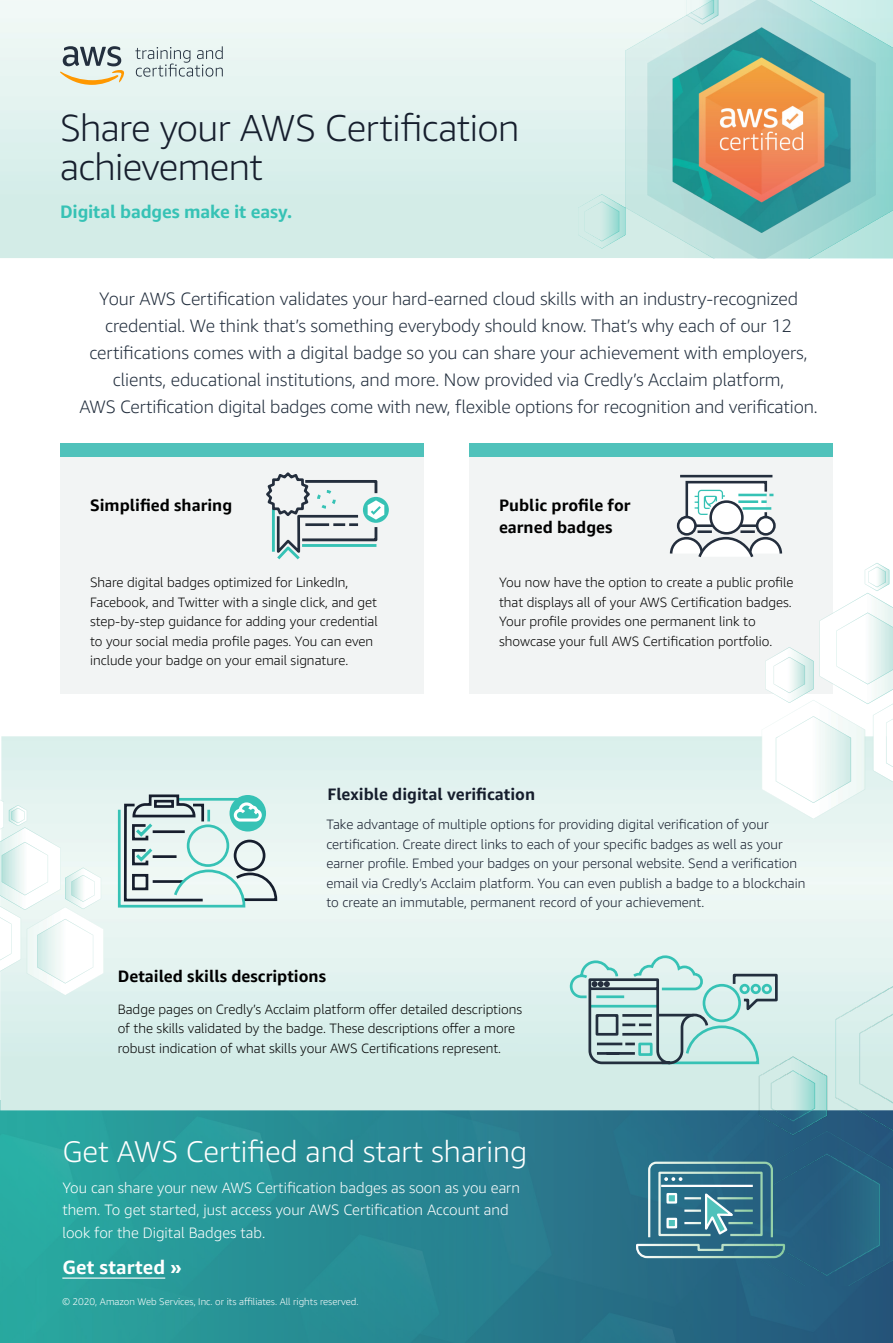
<style>
.page{position:relative;width:893px;height:1343px;background:#fff}
.page>*{position:absolute;margin:0;border:0;box-sizing:border-box;transform-origin:0 0}
.t1{font:300 37.5px/39px "Amazon Ember";letter-spacing:-.015em;color:#161e2d}
.t2{font:300 30px "Amazon Ember";color:#fff}
.t3{font:700 19.35px "Amazon Ember";letter-spacing:.01em;color:#fff}
.t4{font:300 18px/27px "Amazon Ember";letter-spacing:-.005em;color:#232f3e;text-align:center}
.t5{font:700 18px "Amazon Ember";letter-spacing:-.01em;color:#36c2b5}
.t6{font:700 16.5px/22.5px "Amazon Ember";color:#000}
.t7{font:700 16.5px "Amazon Ember";color:#161e2d}
.t8{font:300 15px/22.5px "Amazon Ember";color:#fff}
.t9{font:300 13.5px/19.5px "Amazon Ember";color:#000}
.t10{font:300 13.5px/19.5px "Amazon Ember";color:#161e2d}
.t11{font:300 9.75px "Amazon Ember";color:#fff}
</style>
<div class="page">
<svg style="left:0;top:1100px;width:892px;height:242px;background:#2f8c96"></svg>
<div style="left:60px;top:450px;width:364px;height:244px;background:#f2f4f4"></div>
<div style="left:60px;top:444px;width:364px;height:13px;background:#50c2bb"></div>
<div style="left:469px;top:450px;width:363px;height:244px;background:#f2f4f4"></div>
<div style="left:469px;top:444px;width:363px;height:13px;background:#50c2bb"></div>
<svg style="left:363px;top:497px;width:26px;height:26px"></svg>
<svg style="left:266px;top:472px;width:118px;height:88px"></svg>
<div style="left:678px;top:517px;width:17px;height:17px;background:#fff;border-radius:50%"></div>
<div style="left:676px;top:516px;width:20px;height:19px;border:3px solid #242e3d;border-radius:50%"></div>
<div style="left:757px;top:517px;width:17px;height:17px;background:#fff;border-radius:50%"></div>
<div style="left:755px;top:516px;width:20px;height:19px;border:3px solid #242e3d;border-radius:50%"></div>
<hr style="left:680px;top:475px;width:92px;height:2px;background:#242e3d">
<hr style="left:697px;top:530px;width:15px;height:3px;background:#242e3d">
<hr style="left:740px;top:530px;width:14px;height:3px;background:#242e3d">
<svg style="left:684px;top:480px;width:89px;height:48px"></svg>
<div style="left:710px;top:501px;width:32px;height:32px;background:#fff;border-radius:50%"></div>
<div style="left:709px;top:500px;width:34px;height:34px;border:3px solid #242e3d;border-radius:50%"></div>
<svg style="left:669px;top:535px;width:114px;height:23px"></svg>
<svg style="left:568px;top:954px;width:186px;height:111px;background:#b9d7d5"></svg>
<hr style="left:62px;top:1277px;width:103px;height:1px;background:#fff">
<svg style="left:635px;top:1160px;width:119px;height:99px;background:#4c8699"></svg>
<div style="left:666px;top:1193px;width:11px;height:10px;background:#50c2bb;border:2px solid #fff"></div>
<div style="left:666px;top:1217px;width:11px;height:11px;background:#50c2bb;border:2px solid #fff"></div>
<div style="left:550px;top:0;width:342px;height:258px;background:linear-gradient(to bottom,#f1f9f7,#ceeae5)"></div>
<img style="left:578px;top:0;width:314px;height:258px">
<svg style="left:117px;top:793px;width:161px;height:116px"></svg>
<img style="left:9px;top:805px;width:18px;height:21px">
<img style="left:24px;top:808px;width:1px;height:15px">
<img style="left:11px;top:808px;width:13px;height:15px">
<img style="left:27px;top:906px;width:77px;height:89px">
<img style="left:37px;top:919px;width:56px;height:64px">
<img style="left:0;top:799px;width:4px;height:28px">
<img style="left:65px;top:867px;width:36px;height:42px">
<img style="left:71px;top:875px;width:1px;height:26px">
<img style="left:72px;top:875px;width:23px;height:26px">
<img style="left:0;top:827px;width:61px;height:82px">
<img style="left:2px;top:842px;width:46px;height:53px">
<img style="left:0;top:906px;width:21px;height:65px">
<img style="left:0;top:917px;width:11px;height:43px">
<img style="left:864px;top:563px;width:25px;height:28px">
<img style="left:868px;top:566px;width:18px;height:21px">
<img style="left:761px;top:700px;width:103px;height:119px">
<img style="left:775px;top:716px;width:76px;height:87px">
<img style="left:776px;top:716px;width:74px;height:87px">
<img style="left:765px;top:647px;width:48px;height:56px">
<img style="left:804px;top:657px;width:1px;height:36px">
<img style="left:773px;top:657px;width:31px;height:36px">
<img style="left:819px;top:593px;width:73px;height:111px">
<img style="left:836px;top:613px;width:56px;height:71px">
<img style="left:872px;top:703px;width:20px;height:79px">
<img style="left:873px;top:704px;width:19px;height:78px">
<img style="left:885px;top:718px;width:7px;height:49px">
<img style="left:886px;top:719px;width:6px;height:48px">
<svg style="left:135px;top:46px;width:88px;height:31px;background:#c9d5d5"></svg>
<svg style="left:60px;top:46px;width:64px;height:39px;background:#c1c1b2"></svg>
<img style="left:754px;top:870px;width:138px;height:415px">
<h1 class="t1" style="left:60px;top:109px;width:461px">Share your AWS Certification achievement</h1>
<h3 class="t5" style="left:60px;top:200px;width:233px">Digital badges make it easy.</h3>
<p class="t4" style="left:79px;top:285px;width:739px">Your AWS Certification validates your hard-earned cloud skills with an industry-recognized credential. We think that’s something everybody should know. That’s why each of our 12 certifications comes with a digital badge so you can share your achievement with employers, clients, educational institutions, and more. Now provided via Credly’s Acclaim platform,<br>AWS Certification digital badges come with new, flexible options for recognition and verification.</p>
<p class="t6" style="left:90px;top:493px;width:144px">Simplified sharing</p>
<p class="t9" style="left:90px;top:572px;width:289px">Share digital badges optimized for LinkedIn, Facebook, and Twitter with a single click, and get step-by-step guidance for adding your credential to your social media profile pages. You can even include your badge on your email signature.</p>
<p class="t6" style="left:499px;top:493px;width:133px">Public profile for earned badges</p>
<p class="t9" style="left:499px;top:572px;width:296px">You now have the option to create a public profile that displays all of your AWS Certification badges.<br>Your profile provides one permanent link to showcase your full AWS Certification portfolio.</p>
<p class="t7" style="left:327px;top:784px;width:209px">Flexible digital verification</p>
<p class="t10" style="left:326px;top:814px;width:480px">Take advantage of multiple options for providing digital verification of your certification. Create direct links to each of your specific badges as well as your earner profile. Embed your badges on your personal website. Send a verification email via Credly’s Acclaim platform. You can even publish a badge to a blockchain to create an immutable, permanent record of your achievement.</p>
<p class="t6" style="left:118px;top:965px;width:210px">Detailed skills descriptions</p>
<p class="t9" style="left:118px;top:999px;width:406px">Badge pages on Credly’s Acclaim platform offer detailed descriptions of the skills validated by the badge. These descriptions offer a more robust indication of what skills your AWS Certifications represent.</p>
<h2 class="t2" style="left:62px;top:1132px;width:466px">Get AWS Certified and start sharing</h2>
<p class="t8" style="left:62px;top:1176px;width:459px">You can share your new AWS Certification badges as soon as you earn them. To get started, just access your AWS Certification Account and look for the Digital Badges tab.</p>
<h3 class="t3" style="left:62px;top:1254px;width:121px">Get started »</h3>
<p class="t11" style="left:62px;top:1295px;width:298px">© 2020, Amazon Web Services, Inc. or its affiliates. All rights reserved.</p>
</div>
